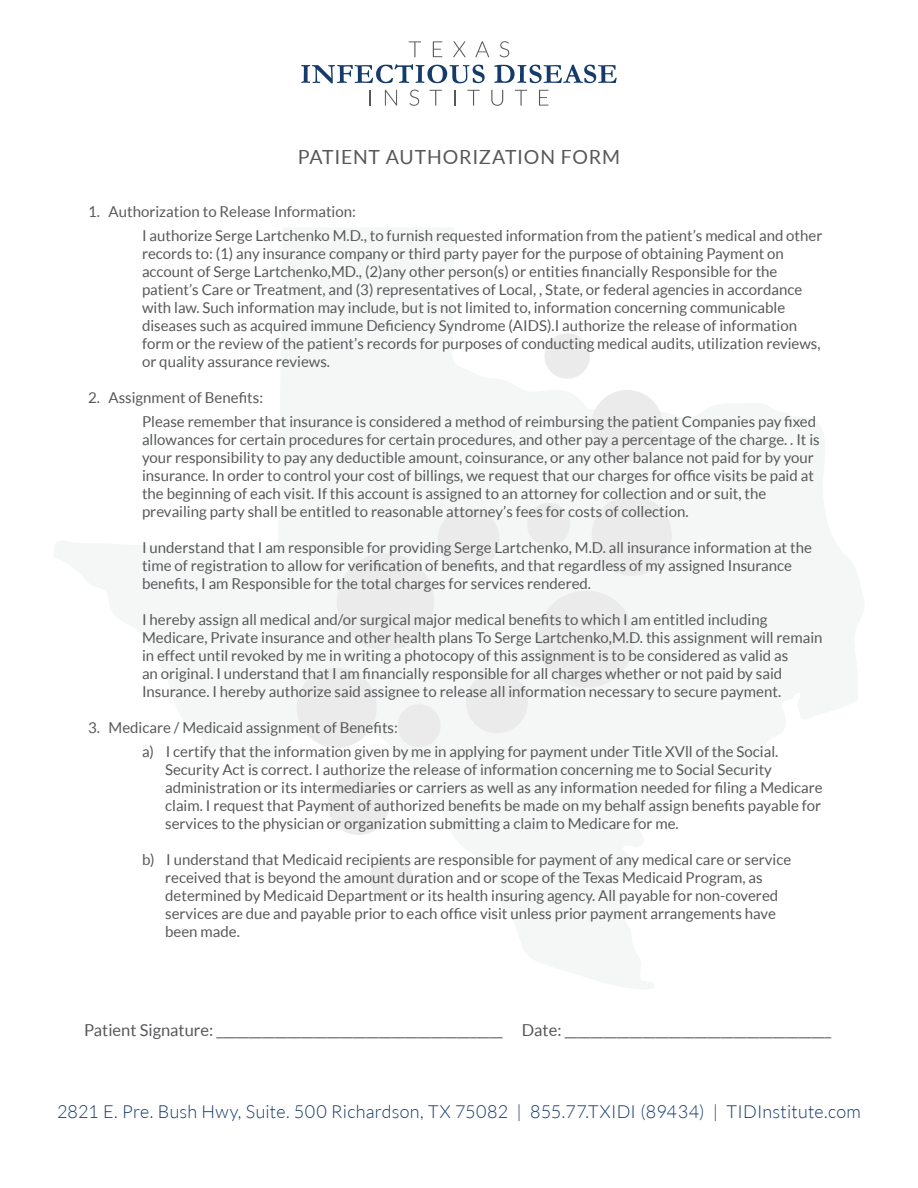
<style>
.page{position:relative;width:918px;height:1188px;background:#fff}
.page>*{position:absolute;margin:0;border:0;box-sizing:border-box;transform-origin:0 0}
.t1{font:19.5px "Lato";letter-spacing:.04em;color:#57585a}
.t2{font:300 18px "Lato";letter-spacing:.015em;color:#173a69}
.t3{font:16.5px "Lato";color:#57585a}
.t4{font:15px/18px "Lato";color:#57585a}
</style>
<div class="page">
<svg style="left:544px;top:333px;width:120px;height:129px"></svg>
<svg style="left:370px;top:857px;width:43px;height:43px"></svg>
<svg style="left:328px;top:773px;width:62px;height:62px"></svg>
<svg style="left:296px;top:495px;width:376px;height:253px"></svg>
<svg style="left:301px;top:64px;width:184px;height:19px"></svg>
<svg style="left:494px;top:65px;width:123px;height:18px"></svg>
<svg style="left:370px;top:90px;width:1px;height:16px"></svg>
<svg style="left:385px;top:90px;width:12px;height:16px"></svg>
<svg style="left:409px;top:90px;width:10px;height:16px"></svg>
<svg style="left:430px;top:90px;width:12px;height:16px"></svg>
<svg style="left:454px;top:90px;width:1px;height:16px"></svg>
<svg style="left:467px;top:90px;width:13px;height:16px"></svg>
<svg style="left:491px;top:90px;width:12px;height:16px"></svg>
<svg style="left:515px;top:90px;width:12px;height:16px"></svg>
<svg style="left:539px;top:90px;width:9px;height:16px"></svg>
<svg style="left:409px;top:41px;width:12px;height:16px"></svg>
<svg style="left:433px;top:41px;width:9px;height:16px"></svg>
<svg style="left:453px;top:41px;width:13px;height:16px"></svg>
<svg style="left:475px;top:41px;width:14px;height:16px"></svg>
<svg style="left:500px;top:41px;width:9px;height:16px"></svg>
<h1 class="t1" style="left:298px;top:146px;width:324px">PATIENT AUTHORIZATION FORM</h1>
<p class="t4" style="left:142px;top:200px;width:682px;line-height:24px;text-indent:-54px">1. Authorization to Release Information:<br>I authorize Serge Lartchenko M.D., to furnish requested information from the patient’s medical and other</p>
<p class="t4" style="left:142px;top:245px;width:680px">records to: (1) any insurance company or third party payer for the purpose of obtaining Payment on account of Serge Lartchenko,MD., (2)any other person(s) or entities financially Responsible for the patient’s Care or Treatment, and (3) representatives of Local, , State, or federal agencies in accordance with law. Such information may include, but is not limited to, information concerning communicable diseases such as acquired immune Deficiency Syndrome (AIDS).I authorize the release of information form or the review of the patient’s records for purposes of conducting medical audits, utilization reviews, or quality assurance reviews.</p>
<p class="t4" style="left:142px;top:386px;width:676px;line-height:24px;text-indent:-54px">2. Assignment of Benefits:<br>Please remember that insurance is considered a method of reimbursing the patient Companies pay fixed</p>
<p class="t4" style="left:142px;top:431px;width:679px">allowances for certain procedures for certain procedures, and other pay a percentage of the charge. . It is your responsibility to pay any deductible amount, coinsurance, or any other balance not paid for by your insurance. In order to control your cost of billings, we request that our charges for office visits be paid at the beginning of each visit. If this account is assigned to an attorney for collection and or suit, the prevailing party shall be entitled to reasonable attorney’s fees for costs of collection.</p>
<p class="t4" style="left:142px;top:539px;width:671px">I understand that I am responsible for providing Serge Lartchenko, M.D. all insurance information at the time of registration to allow for verification of benefits, and that regardless of my assigned Insurance benefits, I am Responsible for the total charges for services rendered.</p>
<p class="t4" style="left:142px;top:611px;width:682px">I hereby assign all medical and/or surgical major medical benefits to which I am entitled including Medicare, Private insurance and other health plans To Serge Lartchenko,M.D. this assignment will remain in effect until revoked by me in writing a photocopy of this assignment is to be considered as valid as<br>an original. I understand that I am financially responsible for all charges whether or not paid by said Insurance. I hereby authorize said assignee to release all information necessary to secure payment.</p>
<p class="t4" style="left:142px;top:716px;width:638px;line-height:24px;text-indent:-54px">3. Medicare / Medicaid assignment of Benefits:<br>a) I certify that the information given by me in applying for payment under Title XVll of the Social.</p>
<p class="t4" style="left:165px;top:761px;width:659px">Security Act is correct. I authorize the release of information concerning me to Social Security administration or its intermediaries or carriers as well as any information needed for filing a Medicare claim. I request that Payment of authorized benefits be made on my behalf assign benefits payable for services to the physician or organization submitting a claim to Medicare for me.</p>
<p class="t4" style="left:165px;top:851px;width:628px;text-indent:-23px">b) I understand that Medicaid recipients are responsible for payment of any medical care or service received that is beyond the amount duration and or scope of the Texas Medicaid Program, as determined by Medicaid Department or its health insuring agency. All payable for non-covered services are due and payable prior to each office visit unless prior payment arrangements have been made.</p>
<p class="t3" style="left:84px;top:1021px;width:749px">Patient Signature: ____________________________________________ Date: _________________________________________</p>
<p class="t2" style="left:57px;top:1102px;width:805px">2821 E. Pre. Bush Hwy, Suite. 500 Richardson, TX 75082 | 855.77.TXIDI (89434) | TIDInstitute.com</p>
</div>
